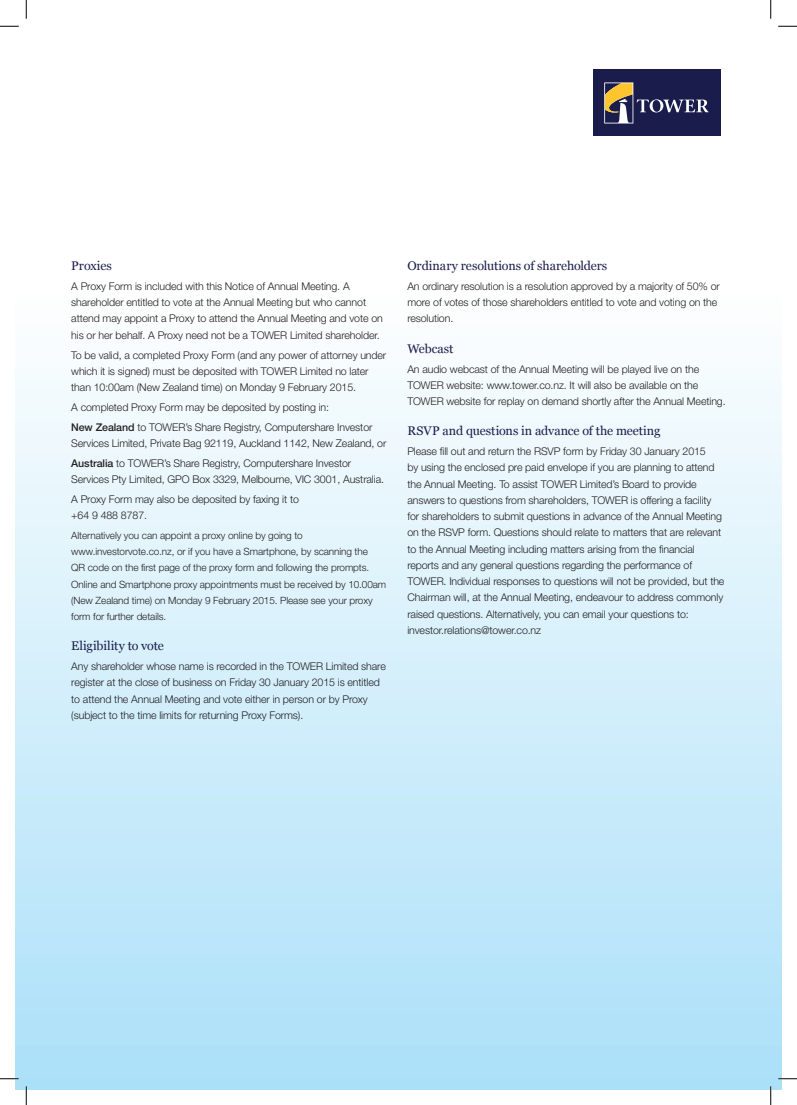
<style>
.page{position:relative;width:797px;height:1105px;background:#fff}
.page>*{position:absolute;margin:0;border:0;box-sizing:border-box;transform-origin:0 0}
.t1{font:12.5px "Georgia";letter-spacing:-.005em;color:#1a1c4c}
.t2{font:300 10.62px/16.2px "Helvetica Neue";letter-spacing:-.01em;color:#231f20}
.t3{font:300 10px/16.2px "Helvetica Neue";letter-spacing:-.01em;color:#231f20}
.s1{font-weight:500}
</style>
<div class="page">
<div style="left:16px;top:285px;width:765px;height:804px;background:linear-gradient(to bottom,#fefffe,#abe0f9)"></div>
<div style="left:592px;top:70px;width:128px;height:66px;background:#1a1c4c"></div>
<svg style="left:604px;top:82px;width:29px;height:42px"></svg>
<svg style="left:605px;top:83px;width:103px;height:40px"></svg>
<svg style="left:0;top:25px;width:19px;height:2px"></svg>
<svg style="left:778px;top:25px;width:19px;height:2px"></svg>
<svg style="left:0;top:1078px;width:19px;height:1px"></svg>
<svg style="left:778px;top:1078px;width:19px;height:1px"></svg>
<svg style="left:25px;top:0;width:2px;height:19px"></svg>
<svg style="left:25px;top:1086px;width:2px;height:19px"></svg>
<svg style="left:770px;top:0;width:1px;height:19px"></svg>
<svg style="left:770px;top:1086px;width:1px;height:19px"></svg>
<p class="t1" style="left:71px;top:259px;width:42px">Proxies</p>
<p class="t2" style="left:71px;top:278px;width:313px">A Proxy Form is included with this Notice of Annual Meeting. A shareholder entitled to vote at the Annual Meeting but who cannot attend may appoint a Proxy to attend the Annual Meeting and vote on his or her behalf. A Proxy need not be a TOWER Limited shareholder.</p>
<p class="t2" style="left:71px;top:346px;width:316px">To be valid, a completed Proxy Form (and any power of attorney under which it is signed) must be deposited with TOWER Limited no later than 10:00am (New Zealand time) on Monday 9 February 2015.</p>
<p class="t2" style="left:71px;top:397px;width:303px;line-height:19.8px">A completed Proxy Form may be deposited by posting in:<br><span class="s1">New Zealand</span> to TOWER’s Share Registry, Computershare Investor</p>
<p class="t2" style="left:71px;top:433px;width:317px;line-height:19.8px">Services Limited, Private Bag 92119, Auckland 1142, New Zealand, or<br><span class="s1">Australia</span> to TOWER’s Share Registry, Computershare Investor</p>
<p class="t2" style="left:71px;top:469px;width:314px;line-height:19.8px">Services Pty Limited, GPO Box 3329, Melbourne, VIC 3001, Australia.<br>A Proxy Form may also be deposited by faxing it to</p>
<p class="t2" style="left:71px;top:507px;width:77px">+64 9 488 8787.</p>
<p class="t3" style="left:71px;top:527px;width:316px">Alternatively you can appoint a proxy online by going to www.investorvote.co.nz, or if you have a Smartphone, by scanning the<br>QR code on the first page of the proxy form and following the prompts.<br>Online and Smartphone proxy appointments must be received by 10.00am (New Zealand time) on Monday 9 February 2015. Please see your proxy form for further details.</p>
<p class="t1" style="left:71px;top:639px;width:94px">Eligibility to vote</p>
<p class="t2" style="left:71px;top:658px;width:316px">Any shareholder whose name is recorded in the TOWER Limited share register at the close of business on Friday 30 January 2015 is entitled to attend the Annual Meeting and vote either in person or by Proxy (subject to the time limits for returning Proxy Forms).</p>
<p class="t1" style="left:407px;top:259px;width:201px">Ordinary resolutions of shareholders</p>
<p class="t2" style="left:407px;top:278px;width:314px">An ordinary resolution is a resolution approved by a majority of 50% or more of votes of those shareholders entitled to vote and voting on the resolution.</p>
<p class="t1" style="left:407px;top:341px;width:48px">Webcast</p>
<p class="t2" style="left:407px;top:360px;width:320px">An audio webcast of the Annual Meeting will be played live on the<br>TOWER website: www.tower.co.nz. It will also be available on the<br>TOWER website for replay on demand shortly after the Annual Meeting.</p>
<p class="t1" style="left:407px;top:424px;width:255px">RSVP and questions in advance of the meeting</p>
<p class="t2" style="left:407px;top:443px;width:318px">Please fill out and return the RSVP form by Friday 30 January 2015<br>by using the enclosed pre paid envelope if you are planning to attend the Annual Meeting. To assist TOWER Limited’s Board to provide answers to questions from shareholders, TOWER is offering a facility for shareholders to submit questions in advance of the Annual Meeting on the RSVP form. Questions should relate to matters that are relevant to the Annual Meeting including matters arising from the financial reports and any general questions regarding the performance of TOWER. Individual responses to questions will not be provided, but the Chairman will, at the Annual Meeting, endeavour to address commonly raised questions. Alternatively, you can email your questions to: investor.relations@tower.co.nz</p>
</div>
